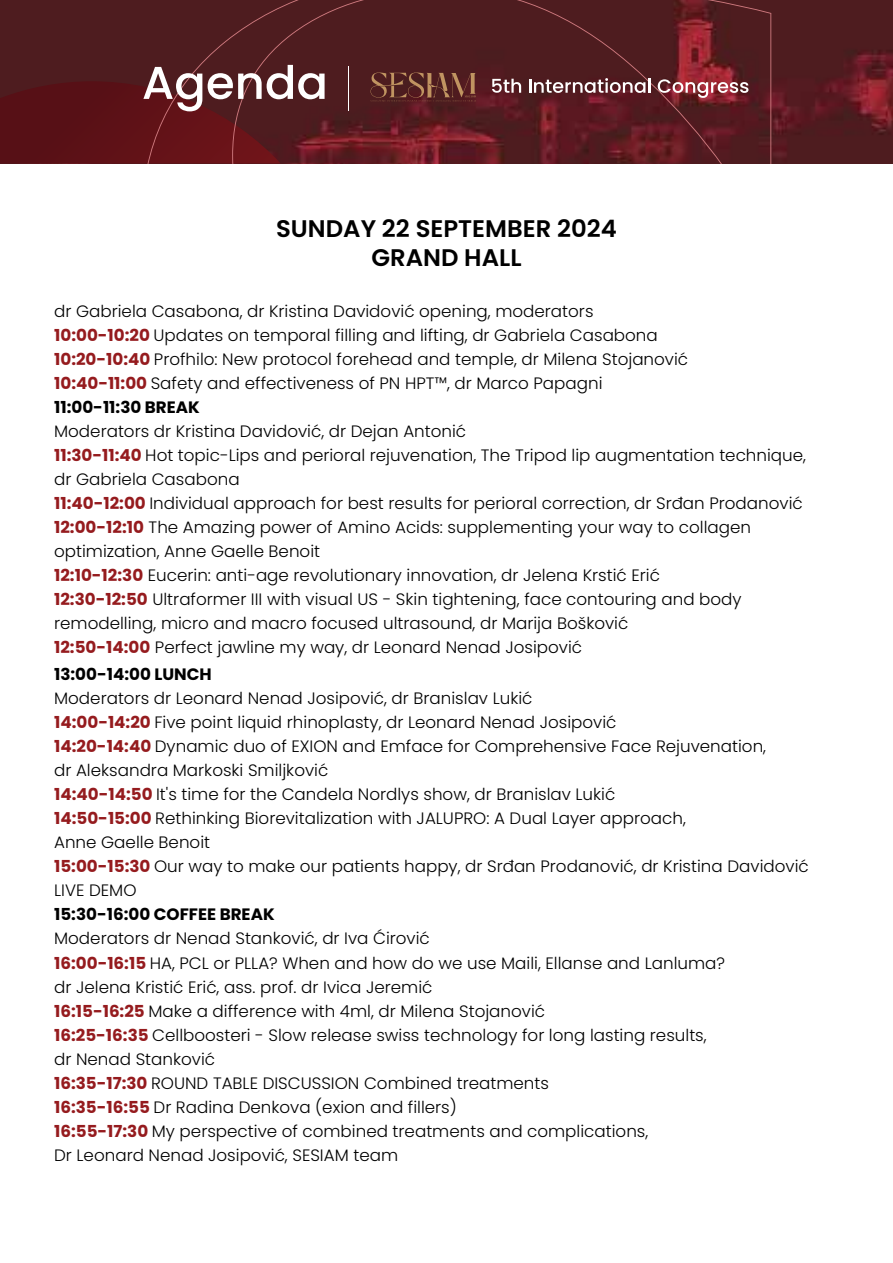
<style>
.page{position:relative;width:893px;height:1263px;background:#fff}
.page>*{position:absolute;margin:0;border:0;box-sizing:border-box;transform-origin:0 0}
.t1{font:600 24px/28.8px "Poppins";color:#000;text-align:center}
.t2{font:300 16.5px/24px "Poppins";color:#000}
.t3{font:700 16.5px "Poppins";color:#000}
.s1{font-weight:700;color:#951b1e}
.s2{font-weight:700}
</style>
<div class="page">
<img style="left:0;top:0;width:893px;height:164px">
<svg style="left:99px;top:0;width:693px;height:164px;background:#571d22"></svg>
<svg style="left:371px;top:73px;width:105px;height:29px;background:#69372e"></svg>
<svg style="left:492px;top:79px;width:29px;height:14px"></svg>
<svg style="left:529px;top:78px;width:116px;height:15px"></svg>
<hr style="left:648px;top:79px;width:3px;height:14px;background:#fff">
<svg style="left:658px;top:79px;width:90px;height:19px"></svg>
<svg style="left:0;top:65px;width:325px;height:99px;background:#65272c"></svg>
<hr style="left:349px;top:66px;width:1px;height:44px;background:#fff">
<h1 class="t1" style="left:276px;top:215px;width:342px">SUNDAY 22 SEPTEMBER 2024<br>GRAND HALL</h1>
<p class="t2" style="left:54px;top:300px;width:635px">dr Gabriela Casabona, dr Kristina Davidović opening, moderators <span class="s1">10:00-10:20</span> Updates on temporal filling and lifting, dr Gabriela Casabona <span class="s1">10:20-10:40</span> Profhilo: New protocol forehead and temple, dr Milena Stojanović <span class="s1">10:40-11:00</span> Safety and effectiveness of PN HPT™, dr Marco Papagni <span class="s2">11:00-11:30 BREAK</span></p>
<p class="t2" style="left:54px;top:420px;width:753px">Moderators dr Kristina Davidović, dr Dejan Antonić<br><span class="s1">11:30-11:40</span> Hot topic-Lips and perioral rejuvenation, The Tripod lip augmentation technique, dr Gabriela Casabona<br><span class="s1">11:40-12:00</span> Individual approach for best results for perioral correction, dr Srđan Prodanović <span class="s1">12:00-12:10</span> The Amazing power of Amino Acids: supplementing your way to collagen optimization, Anne Gaelle Benoit<br><span class="s1">12:10-12:30</span> Eucerin: anti-age revolutionary innovation, dr Jelena Krstić Erić<br><span class="s1">12:30-12:50</span> Ultraformer III with visual US - Skin tightening, face contouring and body remodelling, micro and macro focused ultrasound, dr Marija Bošković<br><span class="s1">12:50-14:00</span> Perfect jawline my way, dr Leonard Nenad Josipović</p>
<p class="t3" style="left:54px;top:665px;width:159px">13:00-14:00 LUNCH</p>
<p class="t2" style="left:54px;top:687px;width:756px">Moderators dr Leonard Nenad Josipović, dr Branislav Lukić<br><span class="s1">14:00-14:20</span> Five point liquid rhinoplasty, dr Leonard Nenad Josipović<br><span class="s1">14:20-14:40</span> Dynamic duo of EXION and Emface for Comprehensive Face Rejuvenation,<br>dr Aleksandra Markoski Smiljković<br><span class="s1">14:40-14:50</span> It's time for the Candela Nordlys show, dr Branislav Lukić<br><span class="s1">14:50-15:00</span> Rethinking Biorevitalization with JALUPRO: A Dual Layer approach,<br>Anne Gaelle Benoit<br><span class="s1">15:00-15:30</span> Our way to make our patients happy, dr Srđan Prodanović, dr Kristina Davidović LIVE DEMO</p>
<p class="t3" style="left:54px;top:905px;width:222px">15:30-16:00 COFFEE BREAK</p>
<p class="t2" style="left:54px;top:927px;width:672px">Moderators dr Nenad Stanković, dr Iva Ćirović<br><span class="s1">16:00-16:15</span> HA, PCL or PLLA? When and how do we use Maili, Ellanse and Lanluma? dr Jelena Kristić Erić, ass. prof. dr Ivica Jeremić<br><span class="s1">16:15-16:25</span> Make a difference with 4ml, dr Milena Stojanović<br><span class="s1">16:25-16:35</span> Cellboosteri - Slow release swiss technology for long lasting results, dr Nenad Stanković<br><span class="s1">16:35-17:30</span> ROUND TABLE DISCUSSION Combined treatments<br><span class="s1">16:35-16:55</span> Dr Radina Denkova (exion and fillers)<br><span class="s1">16:55-17:30</span> My perspective of combined treatments and complications,<br>Dr Leonard Nenad Josipović, SESIAM team</p>
</div>
